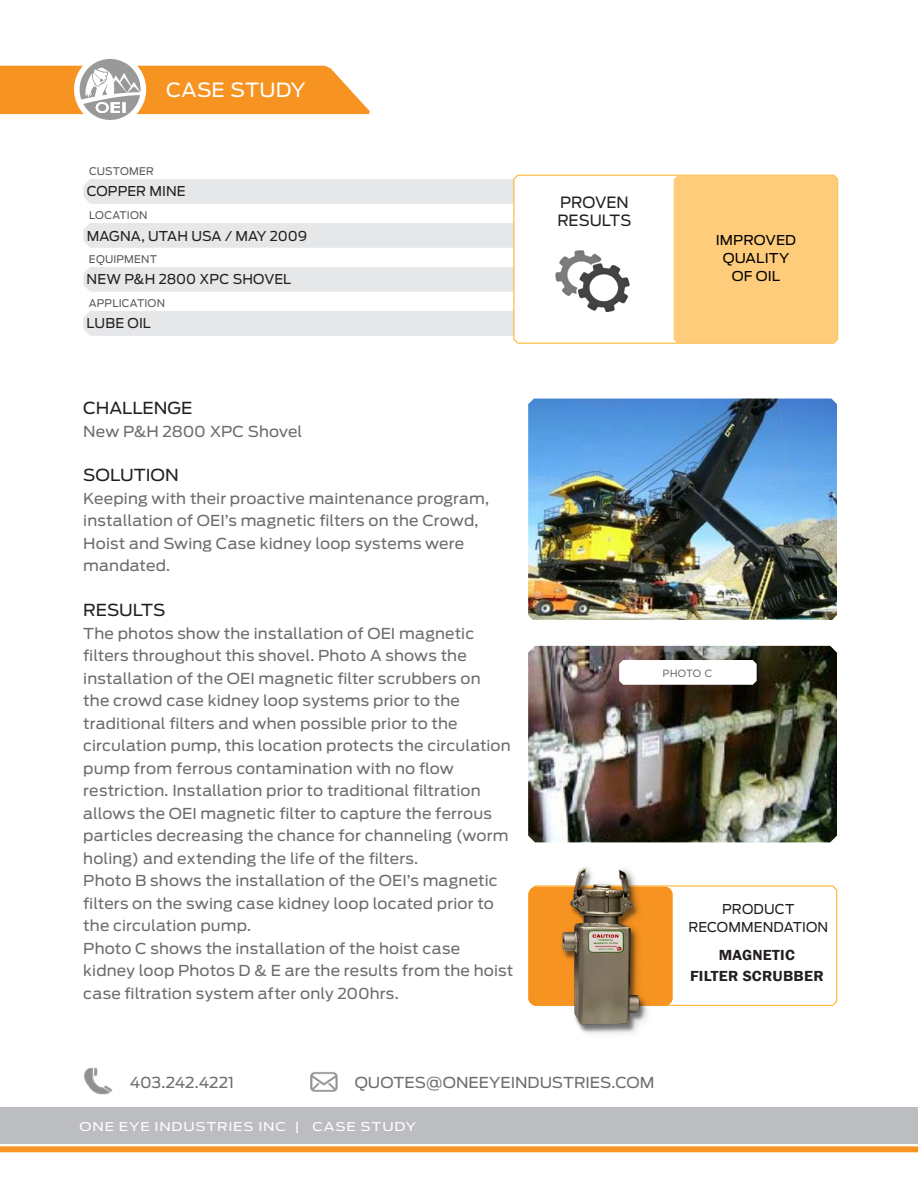
<style>
.page{position:relative;width:918px;height:1188px;background:#fff}
.page>*{position:absolute;margin:0;border:0;box-sizing:border-box;transform-origin:0 0}
.t1{font:19.5px "Antenna";letter-spacing:.005em;color:#fff;scale:1.05 1}
.t2{font:16.5px "Antenna";letter-spacing:-.005em;color:#231f20;scale:1.05 1}
.t3{font:15.45px/18.5px "Antenna";color:#231f20}
.t4{font:15px/22.5px "Antenna";letter-spacing:.005em;color:#6c6d70;scale:1.05 1}
.t5{font:600 15px "Franklin Gothic";letter-spacing:.015em;color:#231f20;scale:1.05 1}
.t6{font:15px "Antenna";letter-spacing:-.015em;color:#6c6d70;scale:1.05 1}
.t7{font:13.5px "Antenna";letter-spacing:.005em;color:#231f20}
.t8{font:13.5px "Antenna";letter-spacing:.005em;color:#000;scale:1.05 1}
.t9{font:12px "Antenna";letter-spacing:.055em;color:#fff;scale:1.2 1}
.t10{font:10.5px "Antenna";letter-spacing:.015em;color:#57585a}
.t11{font:10.5px "Gotham";letter-spacing:-.025em;color:#57585a}
</style>
<div class="page">
<div style="left:83px;top:267px;width:430px;height:25px;background:#e6e7e9"></div>
<div style="left:83px;top:311px;width:430px;height:25px;background:#e6e7e9"></div>
<div style="left:83px;top:179px;width:430px;height:25px;background:#e6e7e9"></div>
<div style="left:83px;top:223px;width:430px;height:25px;background:#e6e7e9"></div>
<img style="left:84px;top:1067px;width:29px;height:28px">
<img style="left:310px;top:1072px;width:28px;height:20px">
<div style="left:0;top:1107px;width:918px;height:37px;background:#bcbdc0"></div>
<svg style="left:0;top:1146px;width:918px;height:7px"></svg>
<svg style="left:0;top:59px;width:370px;height:61px"></svg>
<svg style="left:513px;top:174px;width:322px;height:170px"></svg>
<div style="left:674px;top:176px;width:164px;height:167px;background:#fecc7b"></div>
<img style="left:548px;top:238px;width:89px;height:85px">
<img style="left:528px;top:399px;width:309px;height:221px">
<img style="left:528px;top:646px;width:309px;height:196px">
<svg style="left:530px;top:885px;width:307px;height:121px"></svg>
<div style="left:528px;top:887px;width:145px;height:119px;background:#f79321;border-radius:8px"></div>
<div style="left:561px;top:870px;width:93px;height:170px;background:#231f20;opacity:.51"></div>
<img style="left:545px;top:868px;width:107px;height:165px">
<svg style="left:619px;top:660px;width:138px;height:25px"></svg>
<h1 class="t1" style="left:166px;top:78px;width:134px">CASE STUDY</h1>
<p class="t10" style="left:89px;top:165px;width:66px">CUSTOMER</p>
<p class="t10" style="left:89px;top:209px;width:60px">LOCATION</p>
<p class="t7" style="left:87px;top:183px;width:100px">COPPER MINE</p>
<p class="t7" style="left:87px;top:228px;width:222px">MAGNA, UTAH USA / MAY 2009</p>
<p class="t8" style="left:716px;top:232px;width:78px">IMPROVED</p>
<p class="t8" style="left:723px;top:250px;width:65px">QUALITY</p>
<p class="t8" style="left:732px;top:268px;width:48px">OF OIL</p>
<p class="t3" style="left:557px;top:193px;width:75px">PROVEN<br>RESULTS</p>
<p class="t10" style="left:89px;top:253px;width:70px">EQUIPMENT</p>
<p class="t10" style="left:89px;top:297px;width:78px">APPLICATION</p>
<p class="t7" style="left:87px;top:271px;width:206px">NEW P&amp;H 2800 XPC SHOVEL</p>
<p class="t7" style="left:87px;top:315px;width:66px">LUBE OIL</p>
<p class="t2" style="left:83px;top:398px;width:105px">CHALLENGE</p>
<p class="t4" style="left:83px;top:420px;width:210px">New P&amp;H 2800 XPC Shovel</p>
<p class="t2" style="left:83px;top:465px;width:93px">SOLUTION</p>
<p class="t4" style="left:83px;top:487px;width:388px">Keeping with their proactive maintenance program, installation of OEI’s magnetic filters on the Crowd, Hoist and Swing Case kidney loop systems were mandated.</p>
<p class="t2" style="left:83px;top:600px;width:80px">RESULTS</p>
<p class="t4" style="left:83px;top:622px;width:409px">The photos show the installation of OEI magnetic filters throughout this shovel. Photo A shows the installation of the OEI magnetic filter scrubbers on<br>the crowd case kidney loop systems prior to the traditional filters and when possible prior to the circulation pump, this location protects the circulation pump from ferrous contamination with no flow restriction. Installation prior to traditional filtration allows the OEI magnetic filter to capture the ferrous particles decreasing the chance for channeling (worm holing) and extending the life of the filters.</p>
<p class="t4" style="left:83px;top:869px;width:396px">Photo B shows the installation of the OEI’s magnetic filters on the swing case kidney loop located prior to the circulation pump.</p>
<p class="t4" style="left:83px;top:937px;width:411px">Photo C shows the installation of the hoist case kidney loop Photos D &amp; E are the results from the hoist case filtration system after only 200hrs.</p>
<p class="t11" style="left:663px;top:666px;width:51px">PHOTO C</p>
<p class="t7" style="left:722px;top:901px;width:74px">PRODUCT</p>
<p class="t7" style="left:688px;top:919px;width:141px">RECOMMENDATION</p>
<p class="t5" style="left:719px;top:946px;width:74px">MAGNETIC</p>
<p class="t5" style="left:690px;top:967px;width:129px">FILTER SCRUBBER</p>
<p class="t6" style="left:130px;top:1073px;width:101px">403.242.4221</p>
<p class="t4" style="left:355px;top:1071px;width:287px">QUOTES@ONEEYEINDUSTRIES.COM</p>
<p class="t9" style="left:80px;top:1119px;width:282px">ONE EYE INDUSTRIES INC | CASE STUDY</p>
</div>
